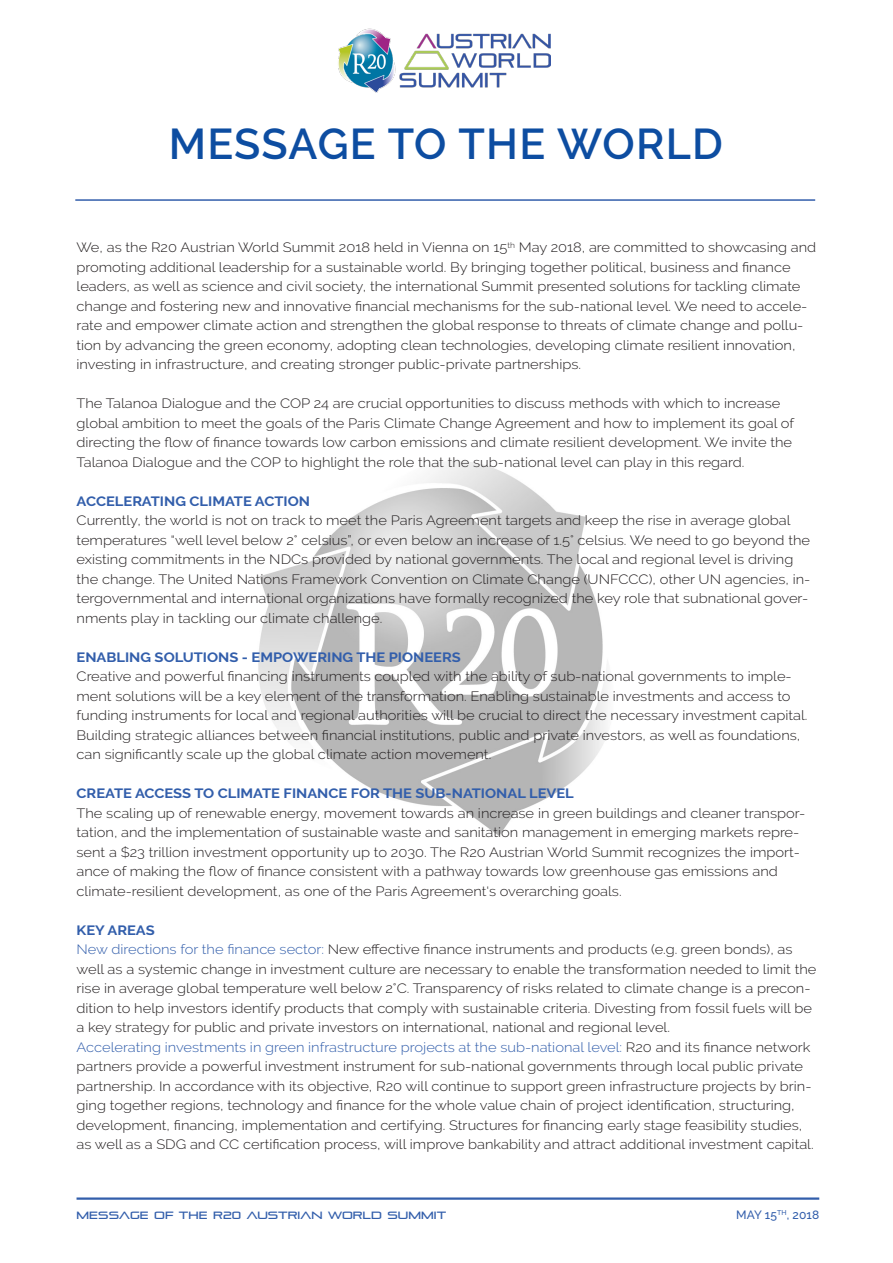
<style>
.page{position:relative;width:893px;height:1263px;background:#fff}
.page>*{position:absolute;margin:0;border:0;box-sizing:border-box;transform-origin:0 0}
.t1{font:600 42.9px "Raleway";letter-spacing:.03em;color:#0d4da1}
.t2{font:300 13.5px/19.5px "Raleway";color:#231f20;scale:1.09 1}
.t3{font:700 13.5px "Raleway";color:#325eab;scale:1.09 1}
.t4{font:500 12px "Raleway";letter-spacing:.01em;color:#325eab}
.t5{font:10.5px "Pirulen";letter-spacing:.01em;color:#325eab}
.s1{color:#325eab}
</style>
<div class="page">
<hr style="left:77px;top:1197px;width:742px;height:3px;background:#325eab">
<img style="left:258px;top:461px;width:349px;height:375px">
<hr style="left:75px;top:199px;width:740px;height:2px;background:#325eab">
<img style="left:338px;top:28px;width:212px;height:64px">
<p class="t1" style="left:169px;top:119px;width:556px">MESSAGE TO THE WORLD</p>
<p class="t2" style="left:77px;top:238px;width:680px">We, as the R20 Austrian World Summit 2018 held in Vienna on 15<sup>th</sup> May 2018, are committed to showcasing and promoting additional leadership for a sustainable world. By bringing together political, business and finance leaders, as well as science and civil society, the international Summit presented solutions for tackling climate change and fostering new and innovative financial mechanisms for the sub-national level. We need to accele&shy;rate and empower climate action and strengthen the global response to threats of climate change and pollu&shy;tion by advancing the green economy, adopting clean technologies, developing climate resilient innovation, investing in infrastructure, and creating stronger public-private partnerships.</p>
<p class="t2" style="left:77px;top:394px;width:660px">The Talanoa Dialogue and the COP 24 are crucial opportunities to discuss methods with which to increase global ambition to meet the goals of the Paris Climate Change Agreement and how to implement its goal of directing the flow of finance towards low carbon emissions and climate resilient development. We invite the Talanoa Dialogue and the COP to highlight the role that the sub-national level can play in this regard.</p>
<p class="t3" style="left:77px;top:493px;width:216px">ACCELERATING CLIMATE ACTION</p>
<p class="t2" style="left:77px;top:511px;width:675px">Currently, the world is not on track to meet the Paris Agreement targets and keep the rise in average global temperatures “well level below 2° celsius”, or even below an increase of 1.5° celsius. We need to go beyond the existing commitments in the NDCs provided by national governments. The local and regional level is driving the change. The United Nations Framework Convention on Climate Change (UNFCCC), other UN agencies, in&shy;tergovernmental and international organizations have formally recognized the key role that subnational gover&shy;nments play in tackling our climate challenge.</p>
<p class="t3" style="left:77px;top:649px;width:354px">ENABLING SOLUTIONS - EMPOWERING THE PIONEERS</p>
<p class="t2" style="left:77px;top:667px;width:672px">Creative and powerful financing instruments coupled with the ability of sub-national governments to imple&shy;ment solutions will be a key element of the transformation. Enabling sustainable investments and access to funding instruments for local and regional authorities will be crucial to direct the necessary investment capital.<br>Building strategic alliances between financial institutions, public and private investors, as well as foundations, can significantly scale up the global climate action movement.</p>
<p class="t3" style="left:77px;top:786px;width:458px">CREATE ACCESS TO CLIMATE FINANCE FOR THE SUB-NATIONAL LEVEL</p>
<p class="t2" style="left:77px;top:803px;width:670px">The scaling up of renewable energy, movement towards an increase in green buildings and cleaner transpor&shy;tation, and the implementation of sustainable waste and sanitation management in emerging markets repre&shy;sent a $23 trillion investment opportunity up to 2030. The R20 Austrian World Summit recognizes the import&shy;ance of making the flow of finance consistent with a pathway towards low greenhouse gas emissions and climate-resilient development, as one of the Paris Agreement‘s overarching goals.</p>
<p class="t3" style="left:77px;top:922px;width:73px">KEY AREAS</p>
<p class="t2" style="left:77px;top:940px;width:680px"><span class="s1">New directions for the finance sector:</span> New effective finance instruments and products (e.g. green bonds), as well as a systemic change in investment culture are necessary to enable the transformation needed to limit the rise in average global temperature well below 2°C. Transparency of risks related to climate change is a precon&shy;dition to help investors identify products that comply with sustainable criteria. Divesting from fossil fuels will be a key strategy for public and private investors on international, national and regional level.</p>
<p class="t2" style="left:77px;top:1037px;width:678px"><span class="s1">Accelerating investments in green infrastructure projects at the sub-national level:</span> R20 and its finance network partners provide a powerful investment instrument for sub-national governments through local public private partnership. In accordance with its objective, R20 will continue to support green infrastructure projects by brin&shy;ging together regions, technology and finance for the whole value chain of project identification, structuring, development, financing, implementation and certifying. Structures for financing early stage feasibility studies, as well as a SDG and CC certification process, will improve bankability and attract additional investment capital.</p>
<p class="t5" style="left:77px;top:1209px;width:371px">MESSAGE OF THE R20 AUSTRIAN WORLD SUMMIT</p>
<p class="t4" style="left:736px;top:1208px;width:84px">MAY 15<sup>TH</sup>, 2018</p>
</div>
